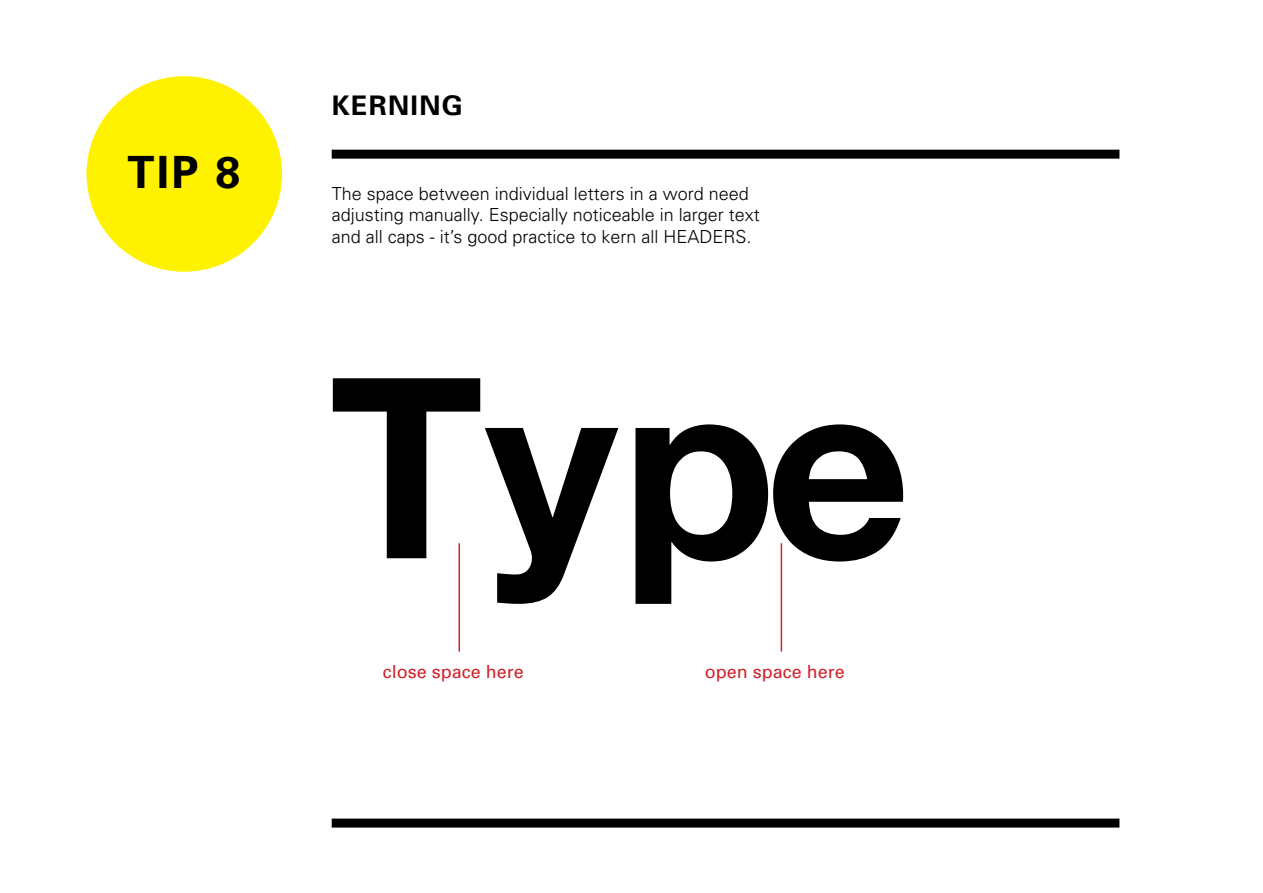
<style>
.page{position:relative;width:1263px;height:893px;background:#fff}
.page>*{position:absolute;margin:0;border:0;box-sizing:border-box;transform-origin:0 0}
.t1{font:700 252px "Helvetica Neue";color:#000}
.t2{font:700 44.4px "Univers";color:#000}
.t3{font:700 27px "Univers";letter-spacing:.05em;color:#000}
.t4{font:300 18px/21.6px "Univers";color:#000}
.t5{font:18px "Univers";color:#d2232a}
</style>
<div class="page">
<div style="left:86px;top:76px;width:196px;height:196px;background:#fff200;border-radius:50%"></div>
<div style="left:332px;top:150px;width:787px;height:9px;background:#000"></div>
<div style="left:332px;top:819px;width:787px;height:9px;background:#000"></div>
<hr style="left:458px;top:543px;width:2px;height:109px;background:#d2232a">
<hr style="left:781px;top:543px;width:1px;height:109px;background:#d2232a">
<p class="t2" style="left:128px;top:144px;width:114px">TIP 8</p>
<p class="t3" style="left:332px;top:88px;width:133px">KERNING</p>
<p class="t4" style="left:332px;top:182px;width:430px">The space between individual letters in a word need adjusting manually. Especially noticeable in larger text and all caps - it’s good practice to kern all HEADERS.</p>
<p class="t1" style="left:330px;top:313px;width:582px">Type</p>
<p class="t5" style="left:383px;top:660px;width:143px">close space here</p>
<p class="t5" style="left:705px;top:660px;width:142px">open space here</p>
</div>
